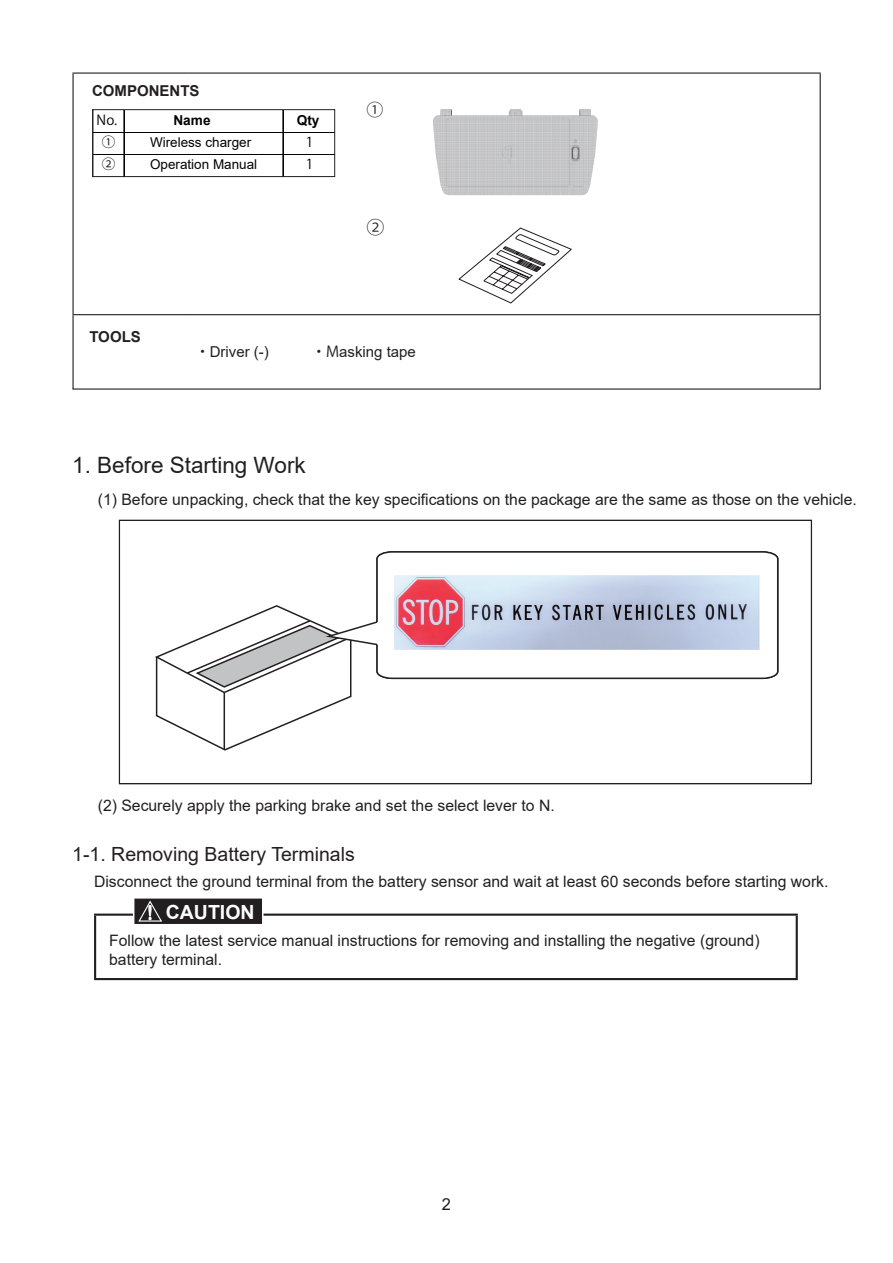
<style>
.page{position:relative;width:893px;height:1263px;background:#fff}
.page>*{position:absolute;margin:0;border:0;box-sizing:border-box;transform-origin:0 0}
.t1{font:22.5px "Arial";color:#231f20}
.t2{font:19.5px "Arial";color:#231f20}
.t3{font:700 19.5px "Arial";color:#fff}
.t4{font:18px "Koz Go Pro Regular 90 ms RKSJ H";color:#231f20}
.t5{font:16.95px "Koz Go Pro Regular 90 ms RKSJ H";color:#231f20}
.t6{font:16.5px "Arial";color:#231f20}
.t7{font:15.75px/18.9px "Arial";color:#231f20}
.t8{font:15px "Arial";color:#231f20}
.t9{font:700 15px "Arial";color:#231f20}
.t10{font:13.65px "Koz Go Pr 6 N Bold 90 ms RKSJ H";color:#030303}
.t11{font:700 13.65px "Arial";color:#030303}
.t12{font:13.5px "Arial";color:#030303}
.s1{font-family:"Koz Go Pr 6 N"}
</style>
<div class="page">
<hr style="left:72px;top:314px;width:116px;height:1px;background:#231f20">
<hr style="left:188px;top:314px;width:633px;height:1px;background:#231f20">
<hr style="left:72px;top:72px;width:116px;height:2px;background:#231f20">
<hr style="left:72px;top:74px;width:2px;height:240px;background:#231f20">
<hr style="left:188px;top:72px;width:633px;height:2px;background:#231f20">
<hr style="left:820px;top:74px;width:1px;height:240px;background:#231f20">
<hr style="left:72px;top:315px;width:2px;height:74px;background:#231f20">
<hr style="left:820px;top:315px;width:1px;height:74px;background:#231f20">
<hr style="left:72px;top:388px;width:116px;height:2px;background:#231f20">
<hr style="left:188px;top:388px;width:633px;height:2px;background:#231f20">
<svg style="left:458px;top:227px;width:114px;height:77px"></svg>
<hr style="left:124px;top:110px;width:1px;height:67px;background:#030303">
<hr style="left:283px;top:110px;width:1px;height:67px;background:#030303">
<hr style="left:93px;top:132px;width:241px;height:1px;background:#030303">
<hr style="left:93px;top:154px;width:242px;height:1px;background:#030303">
<img style="left:433px;top:109px;width:165px;height:87px">
<div style="left:92px;top:109px;width:243px;height:68px;border:1px solid #231f20"></div>
<div style="left:119px;top:520px;width:693px;height:264px;border:1px solid #231f20"></div>
<svg style="left:155px;top:605px;width:197px;height:146px"></svg>
<svg style="left:322px;top:605px;width:54px;height:75px"></svg>
<svg style="left:376px;top:551px;width:403px;height:129px"></svg>
<hr style="left:94px;top:913px;width:704px;height:3px;background:#231f20">
<hr style="left:94px;top:916px;width:2px;height:62px;background:#231f20">
<hr style="left:796px;top:916px;width:2px;height:62px;background:#231f20">
<hr style="left:94px;top:978px;width:704px;height:2px;background:#231f20">
<svg style="left:133px;top:898px;width:130px;height:26px;background:#332f30"></svg>
<img style="left:394px;top:575px;width:366px;height:74px">
<p class="t9" style="left:92px;top:80px;width:109px">COMPONENTS</p>
<p class="t10" style="left:97px;top:113px;width:22px">No.</p>
<p class="t11" style="left:173px;top:111px;width:39px">Name</p>
<p class="t11" style="left:297px;top:111px;width:24px">Qty</p>
<p class="t10" style="left:102px;top:135px;width:15px">①</p>
<p class="t12" style="left:150px;top:133px;width:103px">Wireless charger</p>
<p class="t10" style="left:306px;top:135px;width:9px">1</p>
<p class="t10" style="left:102px;top:157px;width:15px">②</p>
<p class="t12" style="left:150px;top:155px;width:109px">Operation Manual</p>
<p class="t10" style="left:306px;top:157px;width:9px">1</p>
<p class="t9" style="left:89px;top:326px;width:53px">TOOLS</p>
<p class="t5" style="left:367px;top:100px;width:18px">①</p>
<p class="t4" style="left:367px;top:217px;width:20px">②</p>
<p class="t8" style="left:195px;top:342px;width:75px"><span class="s1">・</span> Driver (-)</p>
<p class="t8" style="left:311px;top:342px;width:106px"><span class="s1">・ M</span>asking tape</p>
<h1 class="t1" style="left:72px;top:449px;width:235px">1. Before Starting Work</h1>
<p class="t7" style="left:98px;top:490px;width:761px">(1) Before unpacking, check that the key specifications on the package are the same as those on the vehicle.</p>
<p class="t7" style="left:98px;top:796px;width:458px">(2) Securely apply the parking brake and set the select lever to N.</p>
<p class="t2" style="left:72px;top:840px;width:284px">1-1. Removing Battery Terminals</p>
<p class="t7" style="left:94px;top:872px;width:736px">Disconnect the ground terminal from the battery sensor and wait at least 60 seconds before starting work.</p>
<p class="t3" style="left:166px;top:898px;width:90px">CAUTION</p>
<p class="t7" style="left:109px;top:931px;width:652px">Follow the latest service manual instructions for removing and installing the negative (ground) battery terminal.</p>
<p class="t6" style="left:442px;top:1193px;width:11px">2</p>
</div>
